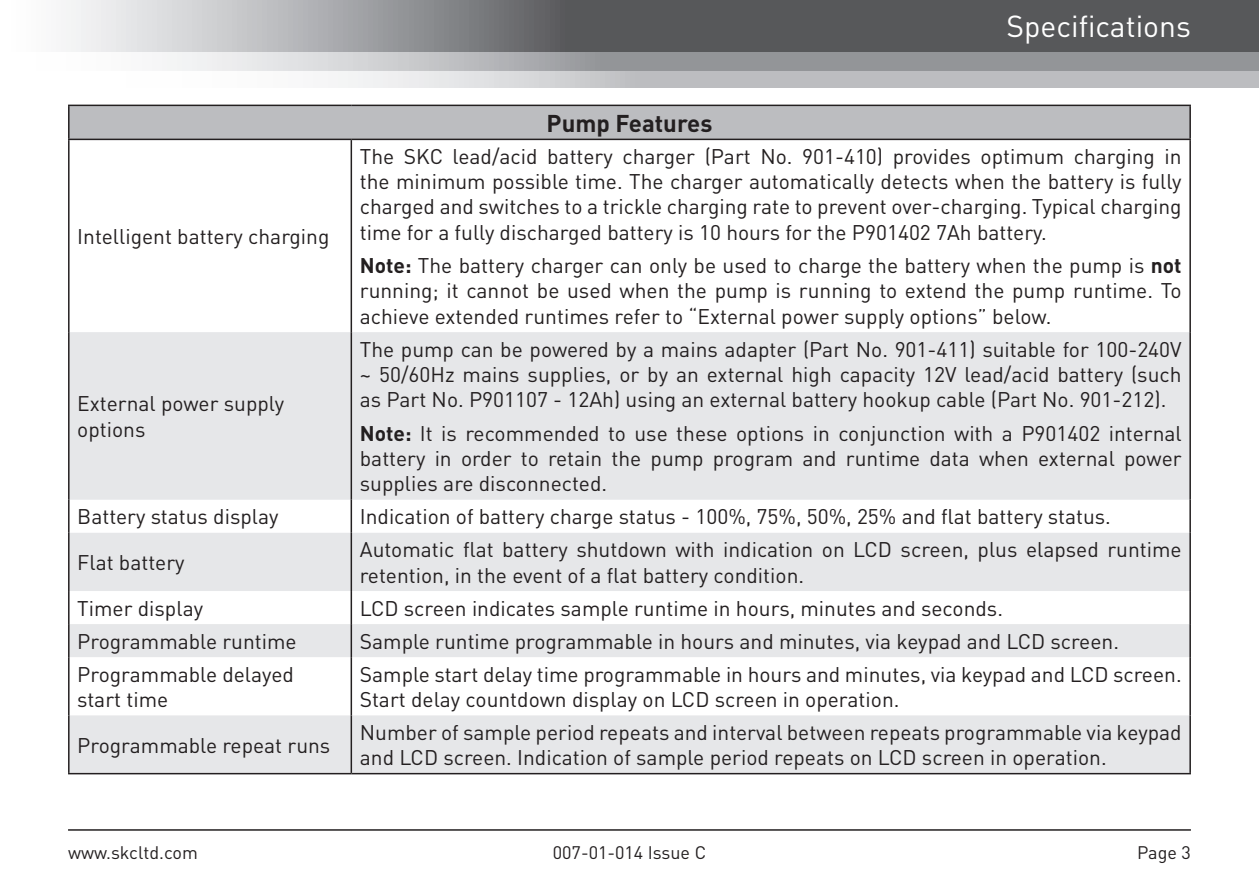
<style>
.page{position:relative;width:1259px;height:893px;background:#fff}
.page>*{position:absolute;margin:0;border:0;box-sizing:border-box;transform-origin:0 0}
.t1{font:30px "DIN Pro";color:#fff}
.Plain_Body_Text{font:700 24px "DIN Pro";color:#231f20}
.Plain_Body_Text-2{font:21px/25.2px "DIN Pro";color:#231f20}
.t2{font:18px "DIN Pro";color:#231f20}
.s1{font-weight:700}
</style>
<div class="page">
<svg style="left:338px;top:71px;width:921px;height:17px;background:#c6c7ca"></svg>
<svg style="left:66px;top:51px;width:1193px;height:20px;background:#adafb1"></svg>
<svg style="left:66px;top:0;width:1193px;height:51px;background:#7a7c7e"></svg>
<hr style="left:68px;top:829px;width:1123px;height:2px;background:#231f20">
<div style="left:69px;top:105px;width:1121px;height:34px;background:#bcbdc0"></div>
<div style="left:70px;top:332px;width:1119px;height:168px;background:#e6e7e9"></div>
<div style="left:70px;top:533px;width:1119px;height:58px;background:#e6e7e9"></div>
<div style="left:70px;top:624px;width:1119px;height:33px;background:#e6e7e9"></div>
<div style="left:70px;top:715px;width:1119px;height:58px;background:#e6e7e9"></div>
<hr style="left:350px;top:140px;width:2px;height:192px;background:#231f20">
<hr style="left:350px;top:332px;width:2px;height:168px;background:#231f20">
<hr style="left:350px;top:500px;width:2px;height:33px;background:#231f20">
<hr style="left:350px;top:533px;width:2px;height:58px;background:#231f20">
<hr style="left:350px;top:591px;width:2px;height:33px;background:#231f20">
<hr style="left:350px;top:624px;width:2px;height:33px;background:#231f20">
<hr style="left:350px;top:657px;width:2px;height:58px;background:#231f20">
<hr style="left:350px;top:715px;width:2px;height:58px;background:#231f20">
<hr style="left:68px;top:105px;width:283px;height:1px;background:#231f20">
<hr style="left:68px;top:106px;width:2px;height:33px;background:#231f20">
<hr style="left:351px;top:105px;width:840px;height:1px;background:#231f20">
<hr style="left:1189px;top:106px;width:2px;height:33px;background:#231f20">
<hr style="left:68px;top:140px;width:2px;height:192px;background:#231f20">
<hr style="left:1189px;top:140px;width:2px;height:192px;background:#231f20">
<hr style="left:68px;top:332px;width:2px;height:168px;background:#231f20">
<hr style="left:1189px;top:332px;width:2px;height:168px;background:#231f20">
<hr style="left:68px;top:500px;width:2px;height:33px;background:#231f20">
<hr style="left:1189px;top:500px;width:2px;height:33px;background:#231f20">
<hr style="left:68px;top:533px;width:2px;height:58px;background:#231f20">
<hr style="left:1189px;top:533px;width:2px;height:58px;background:#231f20">
<hr style="left:68px;top:591px;width:2px;height:33px;background:#231f20">
<hr style="left:1189px;top:591px;width:2px;height:33px;background:#231f20">
<hr style="left:68px;top:624px;width:2px;height:33px;background:#231f20">
<hr style="left:1189px;top:624px;width:2px;height:33px;background:#231f20">
<hr style="left:68px;top:657px;width:2px;height:58px;background:#231f20">
<hr style="left:1189px;top:657px;width:2px;height:58px;background:#231f20">
<hr style="left:68px;top:715px;width:2px;height:58px;background:#231f20">
<hr style="left:1189px;top:715px;width:2px;height:58px;background:#231f20">
<hr style="left:68px;top:773px;width:283px;height:1px;background:#231f20">
<hr style="left:351px;top:773px;width:840px;height:1px;background:#231f20">
<hr style="left:68px;top:139px;width:283px;height:1px;background:#231f20">
<hr style="left:351px;top:139px;width:840px;height:1px;background:#231f20">
<p class="Plain_Body_Text-2" style="left:77px;top:223px;width:254px">Intelligent battery charging</p>
<p class="Plain_Body_Text-2" style="left:77px;top:390px;width:208px">External power supply options</p>
<p class="Plain_Body_Text" style="left:546px;top:107px;width:167px">Pump Features</p>
<p class="t1" style="left:1006px;top:6px;width:186px">Specifications</p>
<p class="Plain_Body_Text-2" style="left:360px;top:143px;width:823px;text-align:justify">The SKC lead/acid battery charger (Part No. 901-410) provides optimum charging in the minimum possible time. The charger automatically detects when the battery is fully charged and switches to a trickle charging rate to prevent over-charging. Typical charging time for a fully discharged battery is 10 hours for the P901402 7Ah battery.</p>
<p class="Plain_Body_Text-2" style="left:360px;top:252px;width:823px;text-align:justify"><span class="s1">Note:</span> The battery charger can only be used to charge the battery when the pump is <span class="s1">not </span>running; it cannot be used when the pump is running to extend the pump runtime. To achieve extended runtimes refer to “External power supply options” below.</p>
<p class="Plain_Body_Text-2" style="left:360px;top:336px;width:823px;text-align:justify">The pump can be powered by a mains adapter (Part No. 901-411) suitable for 100-240V ~ 50/60Hz mains supplies, or by an external high capacity 12V lead/acid battery (such as Part No. P901107 - 12Ah) using an external battery hookup cable (Part No. 901-212).</p>
<p class="Plain_Body_Text-2" style="left:360px;top:420px;width:823px;text-align:justify"><span class="s1">Note:</span> It is recommended to use these options in conjunction with a P901402 internal battery in order to retain the pump program and runtime data when external power supplies are disconnected.</p>
<p class="Plain_Body_Text-2" style="left:77px;top:503px;width:203px">Battery status display</p>
<p class="Plain_Body_Text-2" style="left:360px;top:503px;width:752px">Indication of battery charge status - 100%, 75%, 50%, 25% and flat battery status.</p>
<p class="Plain_Body_Text-2" style="left:77px;top:549px;width:109px">Flat battery</p>
<p class="Plain_Body_Text-2" style="left:360px;top:536px;width:823px">Automatic flat battery shutdown with indication on LCD screen, plus elapsed runtime retention, in the event of a flat battery condition.</p>
<p class="Plain_Body_Text-2" style="left:77px;top:594px;width:127px">Timer display</p>
<p class="Plain_Body_Text-2" style="left:360px;top:594px;width:645px">LCD screen indicates sample runtime in hours, minutes and seconds.</p>
<p class="Plain_Body_Text-2" style="left:77px;top:628px;width:221px">Programmable runtime</p>
<p class="Plain_Body_Text-2" style="left:360px;top:628px;width:760px">Sample runtime programmable in hours and minutes, via keypad and LCD screen.</p>
<p class="Plain_Body_Text-2" style="left:77px;top:661px;width:218px">Programmable delayed start time</p>
<p class="Plain_Body_Text-2" style="left:360px;top:661px;width:823px">Sample start delay time programmable in hours and minutes, via keypad and LCD screen.<br>Start delay countdown display on LCD screen in operation.</p>
<p class="Plain_Body_Text-2" style="left:77px;top:731px;width:254px">Programmable repeat runs</p>
<p class="Plain_Body_Text-2" style="left:360px;top:719px;width:823px">Number of sample period repeats and interval between repeats programmable via keypad and LCD screen. Indication of sample period repeats on LCD screen in operation.</p>
<p class="t2" style="left:68px;top:840px;width:131px">www.skcltd.com</p>
<p class="t2" style="left:553px;top:840px;width:155px">007-01-014 Issue C</p>
<p class="t2" style="left:1137px;top:840px;width:55px">Page 3</p>
</div>
